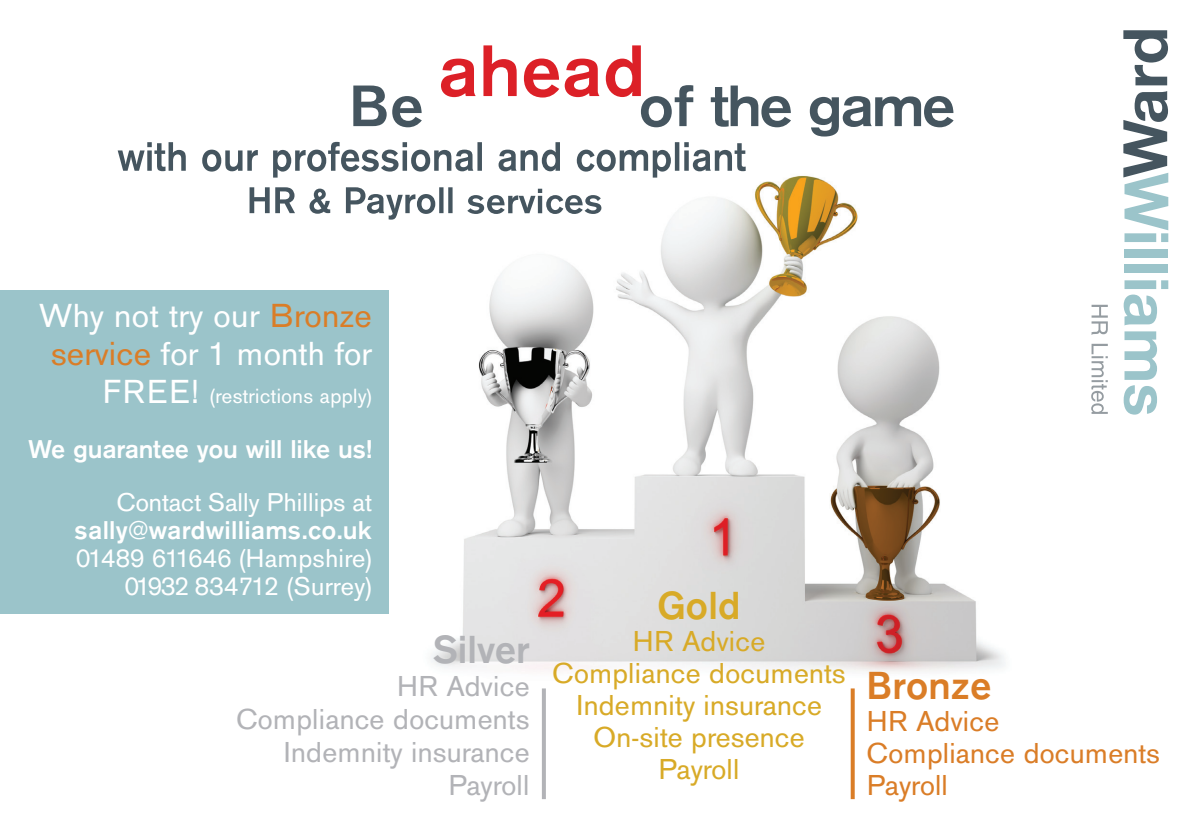
<style>
.page{position:relative;width:1191px;height:840px;background:#fff}
.page>*{position:absolute;margin:0;border:0;box-sizing:border-box;transform-origin:0 0}
.t1{font:500 38px "Ad Grotesk SB";color:#b2b3b7}
.t2{font:500 38px "Ad Grotesk SB";color:#da7d27}
.t3{font:500 38px "Ad Grotesk SB";color:#d8aa27}
.t4{font:32.4px/38px "Ad Grotesk SB";letter-spacing:-.01em;color:#fff;text-align:center}
.t5{font:28px/32px "Ad Grotesk SB";letter-spacing:-.01em;color:#d8aa27;text-align:center}
.t6{font:28px/33px "Ad Grotesk SB";letter-spacing:-.01em;color:#b2b3b7;text-align:right}
.t7{font:28px/32px "Ad Grotesk SB";letter-spacing:-.01em;color:#da7d27}
.t8{font:25px/28px "Ad Grotesk SB";letter-spacing:-.02em;color:#fff;text-align:right}
.t9{font:500 25px "Ad Grotesk SB";letter-spacing:-.01em;color:#fff}
.t10{font:500 25px "Ad Grotesk SB";letter-spacing:.01em;color:#fff}
.t11{font:20px "Ad Grotesk SB";color:#fff}
.s1{color:#da7d27}
.s2{font-size:32.4px}
</style>
<div class="page">
<img style="left:431px;top:166px;width:575px;height:556px">
<div style="left:0;top:290px;width:388px;height:323px;background:#9bc4ca"></div>
<svg style="left:1091px;top:304px;width:16px;height:31px"></svg>
<svg style="left:1091px;top:343px;width:16px;height:70px"></svg>
<div style="left:1124px;top:248px;width:44px;height:9px;background:#9bc4ca"></div>
<div style="left:1124px;top:264px;width:44px;height:9px;background:#9bc4ca"></div>
<svg style="left:1123px;top:280px;width:45px;height:45px"></svg>
<svg style="left:1124px;top:331px;width:33px;height:48px"></svg>
<svg style="left:1123px;top:385px;width:34px;height:29px"></svg>
<svg style="left:1123px;top:91px;width:45px;height:151px"></svg>
<svg style="left:1123px;top:30px;width:45px;height:55px"></svg>
<svg style="left:353px;top:45px;width:600px;height:91px"></svg>
<svg style="left:118px;top:142px;width:627px;height:35px"></svg>
<svg style="left:249px;top:187px;width:203px;height:32px"></svg>
<hr style="left:542px;top:688px;width:4px;height:110px;background:#b2b3b7">
<svg style="left:850px;top:688px;width:4px;height:110px"></svg>
<svg style="left:467px;top:189px;width:134px;height:25px"></svg>
<p class="t4" style="left:39px;top:297px;width:334px">Why not try our <span class="s1">Bronze service</span> for 1 month for</p>
<p class="t11" style="left:102px;top:384px;width:271px"><span class="s2">FREE!</span> (restrictions apply)</p>
<p class="t9" style="left:28px;top:435px;width:345px">We guarantee you will like us!</p>
<p class="t8" style="left:116px;top:489px;width:257px">Contact Sally Phillips at</p>
<p class="t10" style="left:75px;top:515px;width:299px">sally@wardwilliams.co.uk</p>
<p class="t8" style="left:76px;top:545px;width:298px">01489 611646 (Hampshire)<br>01932 834712 (Surrey)</p>
<h1 class="t1" style="left:433px;top:627px;width:98px">Silver</h1>
<p class="t6" style="left:236px;top:670px;width:295px">HR Advice<br>Compliance documents<br>Indemnity insurance<br>Payroll</p>
<h1 class="t3" style="left:657px;top:583px;width:85px">Gold</h1>
<p class="t5" style="left:552px;top:626px;width:295px">HR Advice<br>Compliance documents<br>Indemnity insurance<br>On-site presence<br>Payroll</p>
<h1 class="t2" style="left:866px;top:663px;width:126px">Bronze</h1>
<p class="t7" style="left:866px;top:706px;width:295px">HR Advice<br>Compliance documents<br>Payroll</p>
</div>
